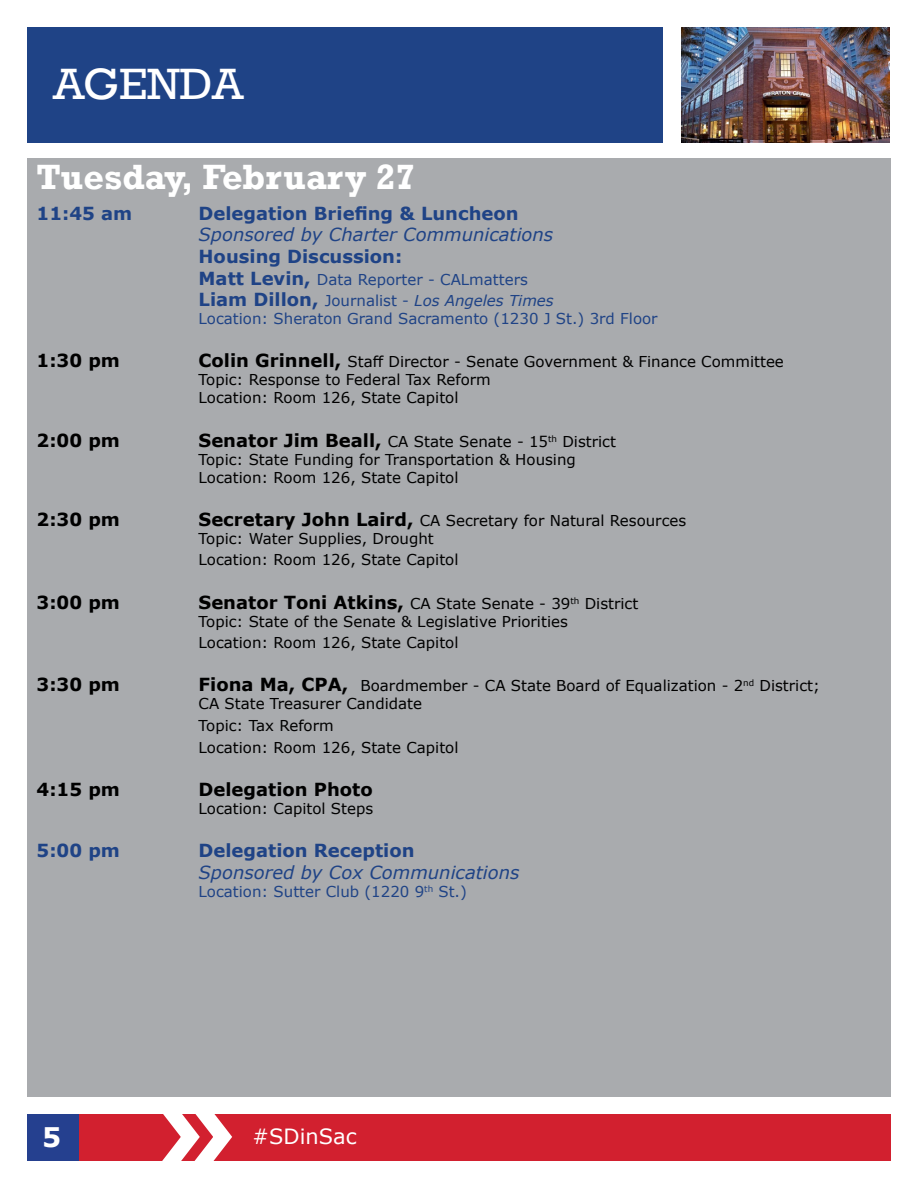
<style>
.page{position:relative;width:918px;height:1188px;background:#fff}
.page>*{position:absolute;margin:0;border:0;box-sizing:border-box;transform-origin:0 0}
.t1{font:45px "Rockwell";color:#fff}
.t2{font:700 36px "Rockwell";color:#fff}
.t3{font:700 27px "Verdana";color:#fff}
.t4{font:21px "Verdana";color:#fff}
.t5{font:700 18px "Verdana";color:#1f4386}
.t6{font:italic 18px "Verdana";color:#1f4386}
.t7{font:700 18px "Verdana";color:#000}
.t8{font:15px/18px "Verdana";color:#000}
.t9{font:15px/21.6px "Verdana";color:#1f4386}
.s1{font-weight:700;font-size:18px}
.s2{font-style:italic}
</style>
<div class="page">
<div style="left:27px;top:1114px;width:864px;height:47px;background:#d2202f"></div>
<div style="left:27px;top:1114px;width:52px;height:47px;background:#25408f"></div>
<svg style="left:162px;top:1114px;width:70px;height:47px"></svg>
<div style="left:27px;top:158px;width:864px;height:939px;background:#a9abae"></div>
<div style="left:27px;top:27px;width:635px;height:115px;background:#1f4386"></div>
<img style="left:681px;top:27px;width:209px;height:115px">
<h1 class="t1" style="left:53px;top:58px;width:192px">AGENDA</h1>
<h2 class="t2" style="left:37px;top:155px;width:380px">Tuesday, February 27</h2>
<p class="t5" style="left:37px;top:201px;width:97px">11:45 am</p>
<p class="t5" style="left:199px;top:201px;width:322px">Delegation Briefing &amp; Luncheon</p>
<p class="t6" style="left:199px;top:223px;width:356px">Sponsored by Charter Communications</p>
<p class="t5" style="left:199px;top:244px;width:205px">Housing Discussion:</p>
<p class="t9" style="left:199px;top:268px;width:357px"><span class="s1">Matt Levin,</span> Data Reporter - CALmatters<br><span class="s1">Liam Dillon,</span> Journalist - <span class="s2">Los Angeles Times</span></p>
<p class="t9" style="left:199px;top:308px;width:461px">Location: Sheraton Grand Sacramento (1230 J St.) 3rd Floor</p>
<p class="t7" style="left:37px;top:348px;width:85px">1:30 pm</p>
<p class="t8" style="left:199px;top:353px;width:587px"><span class="s1">Colin Grinnell,</span> Staff Director - Senate Government &amp; Finance Committee<br>Topic: Response to Federal Tax Reform<br>Location: Room 126, State Capitol</p>
<p class="t7" style="left:37px;top:427px;width:85px">2:00 pm</p>
<p class="t8" style="left:199px;top:432px;width:419px"><span class="s1">Senator Jim Beall,</span> CA State Senate - 15<sup>th</sup> District<br>Topic: State Funding for Transportation &amp; Housing<br>Location: Room 126, State Capitol</p>
<p class="t7" style="left:37px;top:507px;width:85px">2:30 pm</p>
<p class="t8" style="left:199px;top:511px;width:489px"><span class="s1">Secretary John Laird,</span> CA Secretary for Natural Resources<br>Topic: Water Supplies, Drought</p>
<p class="t8" style="left:199px;top:551px;width:261px">Location: Room 126, State Capitol</p>
<p class="t7" style="left:37px;top:589px;width:85px">3:00 pm</p>
<p class="t8" style="left:199px;top:594px;width:441px"><span class="s1">Senator Toni Atkins,</span> CA State Senate - 39<sup>th</sup> District<br>Topic: State of the Senate &amp; Legislative Priorities</p>
<p class="t8" style="left:199px;top:634px;width:261px">Location: Room 126, State Capitol</p>
<p class="t7" style="left:37px;top:672px;width:85px">3:30 pm</p>
<p class="t8" style="left:199px;top:677px;width:623px"><span class="s1">Fiona Ma, CPA,</span> Boardmember - CA State Board of Equalization - 2<sup>nd</sup> District;<br>CA State Treasurer Candidate</p>
<p class="t8" style="left:199px;top:715px;width:261px;line-height:21.6px">Topic: Tax Reform<br>Location: Room 126, State Capitol</p>
<p class="t7" style="left:37px;top:777px;width:85px">4:15 pm</p>
<p class="t7" style="left:199px;top:777px;width:176px">Delegation Photo</p>
<p class="t8" style="left:199px;top:799px;width:176px">Location: Capitol Steps</p>
<p class="t5" style="left:37px;top:838px;width:85px">5:00 pm</p>
<p class="t5" style="left:199px;top:838px;width:217px">Delegation Reception</p>
<p class="t6" style="left:199px;top:860px;width:322px">Sponsored by Cox Communications</p>
<p class="t9" style="left:199px;top:880px;width:270px">Location: Sutter Club (1220 9<sup>th</sup> St.)</p>
<h3 class="t3" style="left:42px;top:1118px;width:21px">5</h3>
<h3 class="t4" style="left:252px;top:1122px;width:106px">#SDinSac</h3>
</div>
